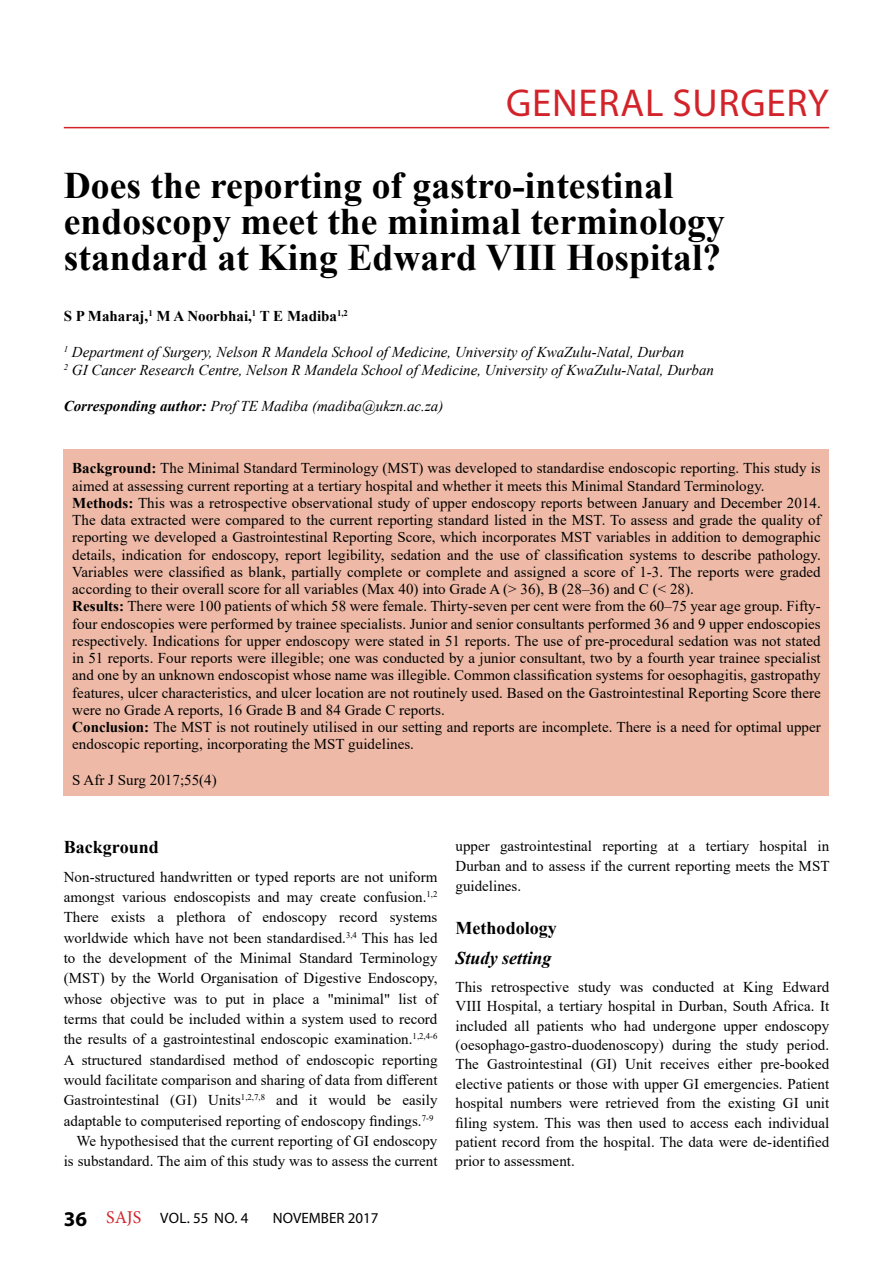
<style>
.page{position:relative;width:893px;height:1263px;background:#fff}
.page>*{position:absolute;margin:0;border:0;box-sizing:border-box;transform-origin:0 0}
.t1{font:39px "Myriad Pro";letter-spacing:.02em;color:#d2232a}
.t2{font:700 37.5px/36px "Times New Roman";color:#000}
.t3{font:700 18px "Times New Roman";color:#000}
.t4{font:italic 700 18px "Times New Roman";color:#000}
.t5{font:15px/17.2px "Times New Roman";color:#000;text-align:justify}
.t6{font:italic 15px/18px "Times New Roman";color:#000}
.t7{font:700 15px "Times New Roman";color:#000}
.t8{font:15px "Myriad Pro";color:#000}
.s1{font-weight:700}
.s2{font-weight:700;font-size:21px}
.s3{font-family:"Minion Pro";font-size:18px;color:#d2232a}
</style>
<div class="page">
<hr style="left:64px;top:127px;width:765px;height:1px;background:#d2232a">
<div style="left:64px;top:450px;width:765px;height:346px;background:#eebaa7"></div>
<h1 class="t1" style="left:506px;top:78px;width:324px">GENERAL SURGERY</h1>
<h2 class="t2" style="left:64px;top:166px;width:663px">Does the reporting of gastro-intestinal endoscopy meet the minimal terminology standard at King Edward VIII Hospital?</h2>
<p class="t7" style="left:64px;top:305px;width:286px">S P Maharaj,<sup>1</sup> M A Noorbhai,<sup>1</sup> T E Madiba<sup>1,2</sup></p>
<p class="t6" style="left:64px;top:342px;width:652px"><sup>1</sup> Department of Surgery, Nelson R Mandela School of Medicine, University of KwaZulu-Natal, Durban<br><sup>2</sup> GI Cancer Research Centre, Nelson R Mandela School of Medicine, University of KwaZulu-Natal, Durban</p>
<p class="t6" style="left:64px;top:396px;width:381px"><span class="s1">Corresponding author:</span> Prof TE Madiba (madiba@ukzn.ac.za)</p>
<p class="t5" style="left:72px;top:459px;width:750px;text-align:left"><span class="s1">Background:</span> The Minimal Standard Terminology (MST) was developed to standardise endoscopic reporting. This study is aimed at assessing current reporting at a tertiary hospital and whether it meets this Minimal Standard Terminology.<br><span class="s1">Methods:</span> This was a retrospective observational study of upper endoscopy reports between January and December 2014.<br>The data extracted were compared to the current reporting standard listed in the MST. To assess and grade the quality of reporting we developed a Gastrointestinal Reporting Score, which incorporates MST variables in addition to demographic details, indication for endoscopy, report legibility, sedation and the use of classification systems to describe pathology.<br>Variables were classified as blank, partially complete or complete and assigned a score of 1-3. The reports were graded according to their overall score for all variables (Max 40) into Grade A (&gt; 36), B (28–36) and C (&lt; 28).<br><span class="s1">Results:</span> There were 100 patients of which 58 were female. Thirty-seven per cent were from the 60–75 year age group. Fifty&shy;four endoscopies were performed by trainee specialists. Junior and senior consultants performed 36 and 9 upper endoscopies respectively. Indications for upper endoscopy were stated in 51 reports. The use of pre-procedural sedation was not stated in 51 reports. Four reports were illegible; one was conducted by a junior consultant, two by a fourth year trainee specialist and one by an unknown endoscopist whose name was illegible. Common classification systems for oesophagitis, gastropathy features, ulcer characteristics, and ulcer location are not routinely used. Based on the Gastrointestinal Reporting Score there were no Grade A reports, 16 Grade B and 84 Grade C reports.<br><span class="s1">Conclusion:</span> The MST is not routinely utilised in our setting and reports are incomplete. There is a need for optimal upper endoscopic reporting, incorporating the MST guidelines.</p>
<p class="t5" style="left:72px;top:771px;width:146px">S Afr J Surg 2017;55(4)</p>
<p class="t3" style="left:64px;top:834px;width:97px">Background</p>
<p class="t5" style="left:64px;top:866px;width:375px;line-height:20.4px;text-align:right">Non-structured handwritten or typed reports are not uniform amongst various endoscopists and may create confusion.<sup>1,2<br></sup>There exists a plethora of endoscopy record systems worldwide which have not been standardised.<sup>3,4</sup> This has led to the development of the Minimal Standard Terminology (MST) by the World Organisation of Digestive Endoscopy, whose objective was to put in place a "minimal" list of terms that could be included within a system used to record the results of a gastrointestinal endoscopic examination.<sup>1,2,4-6<br></sup>A structured standardised method of endoscopic reporting would facilitate comparison and sharing of data from different Gastrointestinal (GI) Units<sup>1,2,7,8</sup> and it would be easily adaptable to computerised reporting of endoscopy findings.<sup>7-9<br></sup>We hypothesised that the current reporting of GI endoscopy is substandard. The aim of this study was to assess the current</p>
<p class="t5" style="left:455px;top:835px;width:375px;line-height:20.1px">upper gastrointestinal reporting at a tertiary hospital in Durban and to assess if the current reporting meets the MST guidelines.</p>
<p class="t3" style="left:455px;top:915px;width:103px">Methodology</p>
<p class="t4" style="left:455px;top:945px;width:97px">Study setting</p>
<p class="t5" style="left:455px;top:977px;width:375px;line-height:19.4px">This retrospective study was conducted at King Edward VIII Hospital, a tertiary hospital in Durban, South Africa. It included all patients who had undergone upper endoscopy (oesophago-gastro-duodenoscopy) during the study period.<br>The Gastrointestinal (GI) Unit receives either pre-booked elective patients or those with upper GI emergencies. Patient hospital numbers were retrieved from the existing GI unit filing system. This was then used to access each individual patient record from the hospital. The data were de-identified prior to assessment.</p>
<p class="t8" style="left:64px;top:1209px;width:186px"><span class="s2">36</span> <span class="s3">SAJS</span> VOL. 55 NO. 4</p>
<p class="t8" style="left:273px;top:1209px;width:107px">NOVEMBER 2017</p>
</div>
